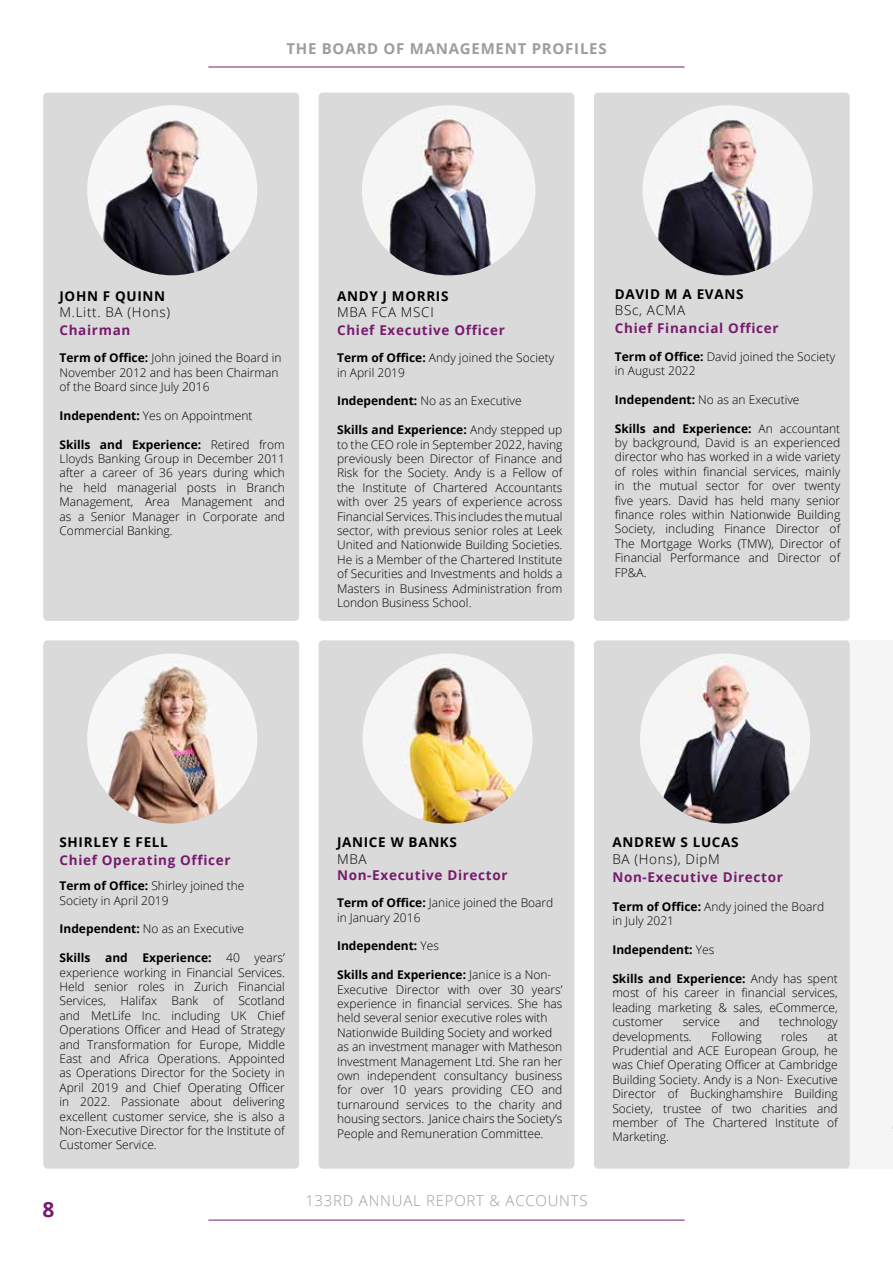
<style>
.page{position:relative;width:893px;height:1263px;background:#fff}
.page>*{position:absolute;margin:0;border:0;box-sizing:border-box;transform-origin:0 0}
.t1{font:700 21px "Open Sans";color:#771b6e}
.t2{font:700 15px "Open Sans";letter-spacing:.05em;color:#9d9d9c}
.t3{font:300 15px "Open Sans";letter-spacing:.05em;color:#9d9d9c}
.t4{font:700 13.5px "Open Sans";letter-spacing:.05em;color:#771b6e}
.t5{font:700 13.5px "Open Sans";letter-spacing:.05em;color:#000}
.t6{font:300 13.5px "Open Sans";letter-spacing:.05em;color:#000}
.t7{font:300 12px/14.4px "Open Sans";color:#000}
.t8{font:700 12px "Open Sans";color:#000}
.s1{font-weight:700}
.s2{font-weight:300}
</style>
<div class="page">
<hr style="left:208px;top:67px;width:477px;height:1px;background:#771b6e">
<hr style="left:208px;top:1220px;width:477px;height:1px;background:#771b6e">
<div style="left:43px;top:93px;width:256px;height:528px;background:#dadada;border-radius:4px"></div>
<div style="left:319px;top:93px;width:255px;height:528px;background:#dadada;border-radius:4px"></div>
<div style="left:594px;top:93px;width:256px;height:528px;background:#dadada;border-radius:4px"></div>
<div style="left:43px;top:640px;width:256px;height:529px;background:#dadada;border-radius:4px"></div>
<div style="left:319px;top:640px;width:255px;height:529px;background:#dadada;border-radius:4px"></div>
<div style="left:594px;top:640px;width:256px;height:529px;background:#dadada;border-radius:4px"></div>
<img style="left:640px;top:653px;width:170px;height:170px;border-radius:85px">
<img style="left:362px;top:105px;width:173px;height:170px">
<img style="left:362px;top:653px;width:171px;height:170px;border-radius:85px">
<img style="left:87px;top:105px;width:170px;height:170px;border-radius:85px">
<img style="left:87px;top:653px;width:170px;height:170px;border-radius:85px">
<img style="left:642px;top:105px;width:171px;height:170px;border-radius:85px">
<p class="t2" style="left:286px;top:38px;width:322px">THE BOARD OF MANAGEMENT PROFILES</p>
<p class="t5" style="left:59px;top:286px;width:107px">JOHN F QUINN</p>
<p class="t6" style="left:59px;top:303px;width:112px">M.Litt. BA (Hons)</p>
<p class="t4" style="left:59px;top:320px;width:72px">Chairman</p>
<p class="t7" style="left:60px;top:350px;width:223px"><span class="s1">Term of Office:</span> John joined the Board in<br>November 2012 and has been Chairman of the Board since July 2016</p>
<p class="t7" style="left:60px;top:408px;width:194px"><span class="s1">Independent:</span> Yes on Appointment</p>
<p class="t7" style="left:60px;top:437px;width:227px;text-align:justify"><span class="s1">Skills and Experience:</span> Retired from Lloyds Banking Group in December 2011 after a career of 36 years during which he held managerial posts in Branch Management, Area Management and as a Senior Manager in Corporate and Commercial Banking.</p>
<p class="t5" style="left:337px;top:286px;width:113px">ANDY J MORRIS</p>
<p class="t6" style="left:337px;top:303px;width:98px">MBA FCA MSCI</p>
<p class="t4" style="left:337px;top:320px;width:169px">Chief Executive Officer</p>
<p class="t7" style="left:337px;top:350px;width:219px"><span class="s1">Term of Office:</span> Andy joined the Society in April 2019</p>
<p class="t7" style="left:337px;top:393px;width:186px"><span class="s1">Independent:</span> No as an Executive</p>
<p class="t7" style="left:337px;top:422px;width:227px;text-align:justify"><span class="s1">Skills and Experience:</span> Andy stepped up to the CEO role in September 2022, having previously been Director of Finance and Risk for the Society. Andy is a Fellow of the Institute of Chartered Accountants with over 25 years of experience across Financial Services. This includes the mutual sector, with previous senior roles at Leek United and Nationwide Building Societies.<br>He is a Member of the Chartered Institute of Securities and Investments and holds a Masters in Business Administration from London Business School.</p>
<p class="t5" style="left:615px;top:284px;width:130px">DAVID M A EVANS</p>
<p class="t6" style="left:615px;top:301px;width:72px">BSc, ACMA</p>
<p class="t4" style="left:615px;top:318px;width:165px">Chief Financial Officer</p>
<p class="t7" style="left:615px;top:349px;width:222px"><span class="s1">Term of Office:</span> David joined the Society in August 2022</p>
<p class="t7" style="left:615px;top:392px;width:186px"><span class="s1">Independent:</span> No as an Executive</p>
<p class="t7" style="left:615px;top:421px;width:227px;text-align:justify"><span class="s1">Skills and Experience:</span> An accountant by background, David is an experienced director who has worked in a wide variety of roles within financial services, mainly in the mutual sector for over twenty five years. David has held many senior finance roles within Nationwide Building Society, including Finance Director of The Mortgage Works (TMW), Director of Financial Performance and Director of FP&amp;A.</p>
<p class="t5" style="left:60px;top:833px;width:110px">SHIRLEY E FELL</p>
<p class="t4" style="left:60px;top:851px;width:173px">Chief Operating Officer</p>
<p class="t7" style="left:60px;top:878px;width:186px"><span class="s1">Term of Office:</span> Shirley joined the<br>Society in April 2019</p>
<p class="t7" style="left:60px;top:921px;width:186px"><span class="s1">Independent:</span> No as an Executive</p>
<p class="t7" style="left:60px;top:950px;width:227px;text-align:justify"><span class="s1">Skills and Experience:</span> 40 years’ experience working in Financial Services.<br>Held senior roles in Zurich Financial Services, Halifax Bank of Scotland and MetLife Inc. including UK Chief Operations Officer and Head of Strategy and Transformation for Europe, Middle East and Africa Operations. Appointed as Operations Director for the Society in April 2019 and Chief Operating Officer in 2022. Passionate about delivering excellent customer service, she is also a Non-Executive Director for the Institute of Customer Service.</p>
<h1 class="t1" style="left:43px;top:1195px;width:13px">8</h1>
<p class="t5" style="left:337px;top:833px;width:122px">JANICE W BANKS</p>
<p class="t6" style="left:337px;top:849px;width:31px">MBA</p>
<p class="t4" style="left:337px;top:865px;width:172px">Non-Executive Director</p>
<p class="t7" style="left:337px;top:895px;width:218px"><span class="s1">Term of Office:</span> Janice joined the Board in January 2016</p>
<p class="t8" style="left:337px;top:937px;width:103px">Independent: <span class="s2">Yes</span></p>
<p class="t7" style="left:337px;top:967px;width:227px"><span class="s1">Skills and Experience:</span> Janice is a Non-Executive Director with over 30 years’ experience in financial services. She has held several senior executive roles with Nationwide Building Society and worked as an investment manager with Matheson Investment Management Ltd. She ran her own independent consultancy business for over 10 years providing CEO and turnaround services to the charity and housing sectors. Janice chairs the Society’s People and Remuneration Committee.</p>
<p class="t3" style="left:305px;top:1190px;width:284px">133RD ANNUAL REPORT &amp; ACCOUNTS</p>
<p class="t5" style="left:612px;top:833px;width:128px">ANDREW S LUCAS</p>
<p class="t6" style="left:612px;top:849px;width:109px">BA (Hons), DipM</p>
<p class="t4" style="left:612px;top:867px;width:172px">Non-Executive Director</p>
<p class="t7" style="left:612px;top:899px;width:213px"><span class="s1">Term of Office:</span> Andy joined the Board in July 2021</p>
<p class="t8" style="left:612px;top:941px;width:103px">Independent: <span class="s2">Yes</span></p>
<p class="t7" style="left:612px;top:971px;width:227px;text-align:justify"><span class="s1">Skills and Experience:</span> Andy has spent most of his career in financial services, leading marketing &amp; sales, eCommerce, customer</p>
<p class="t7" style="left:683px;top:1014px;width:39px">service</p>
<p class="t7" style="left:739px;top:1014px;width:22px">and</p>
<p class="t7" style="left:779px;top:1014px;width:61px">technology</p>
<p class="t7" style="left:612px;top:1028px;width:81px">developments.</p>
<p class="t7" style="left:711px;top:1028px;width:52px">Following</p>
<p class="t7" style="left:781px;top:1028px;width:28px">roles</p>
<p class="t7" style="left:612px;top:1028px;width:227px;text-align:justify;text-indent:215px">at Prudential and ACE European Group, he was Chief Operating Officer at Cambridge Building Society. Andy is a Non- Executive Director of Buckinghamshire Building Society, trustee of two charities and member of The Chartered Institute of Marketing.</p>
</div>
